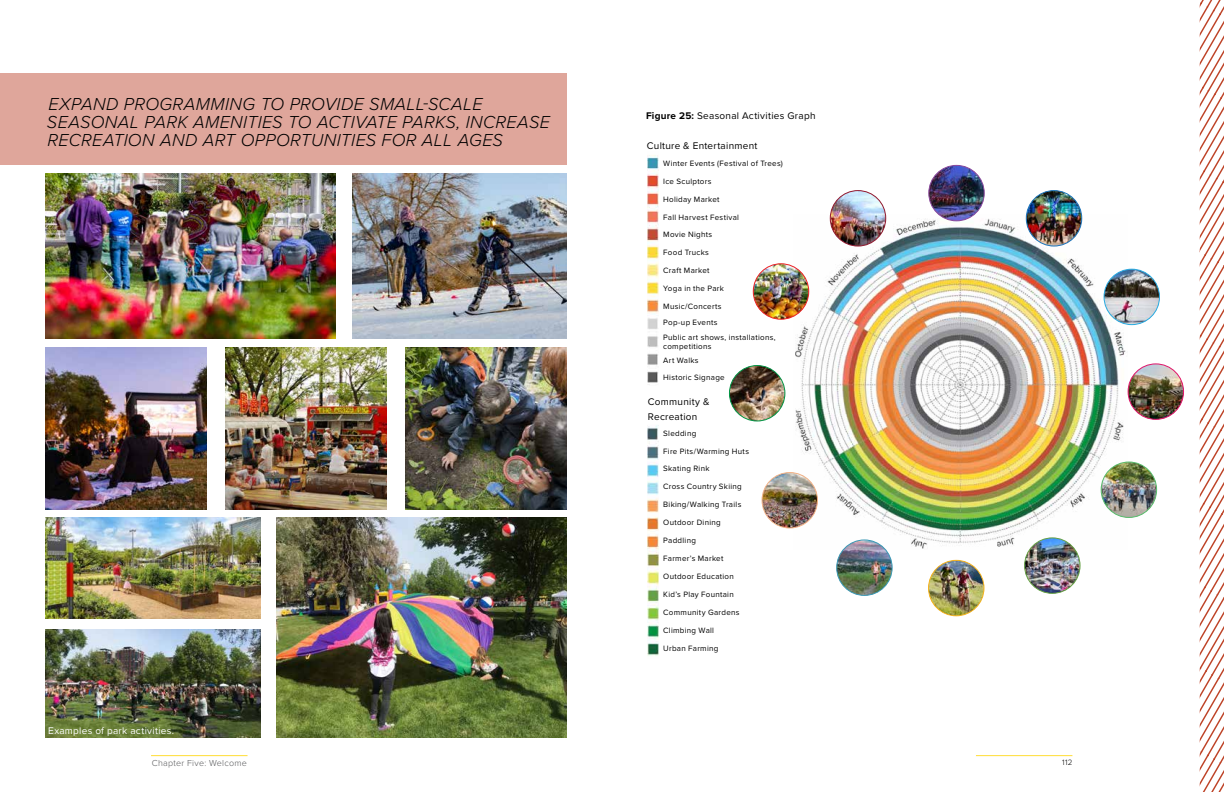
<style>
.page{position:relative;width:1224px;height:792px;background:#fff}
.page>*{position:absolute;margin:0;border:0;box-sizing:border-box;transform-origin:0 0}
.t1{font:italic 300 18px/18px "Proxima Nova";letter-spacing:.015em;color:#000}
.t2{font:10px/15px "Proxima Nova";letter-spacing:.025em;color:#000}
.t3{font:10px "Proxima Nova";letter-spacing:.03em;color:#fff}
.t4{font:300 9px "Proxima Nova";letter-spacing:.03em;color:#58595b}
.t5{font:8px/15.5px "Proxima Nova";letter-spacing:.035em;color:#000}
.t6{font:300 8px "Proxima Nova";color:#000}
.s1{font-weight:700}
</style>
<div class="page">
<hr style="left:151px;top:755px;width:97px;height:1px;background:#ffdd35">
<hr style="left:976px;top:755px;width:96px;height:1px;background:#ffdd35">
<img style="left:353px;top:174px;width:214px;height:164px">
<img style="left:405px;top:347px;width:162px;height:162px">
<img style="left:276px;top:518px;width:291px;height:220px">
<img style="left:45px;top:518px;width:216px;height:101px">
<img style="left:45px;top:630px;width:216px;height:108px">
<img style="left:45px;top:347px;width:162px;height:162px">
<img style="left:225px;top:347px;width:162px;height:162px">
<img style="left:45px;top:174px;width:291px;height:164px">
<img style="left:647px;top:425px;width:12px;height:231px">
<img style="left:647px;top:155px;width:12px;height:230px">
<svg style="left:1200px;top:0;width:24px;height:792px"></svg>
<div style="left:0;top:73px;width:567px;height:92px;background:#dfa69b"></div>
<img style="left:794px;top:214px;width:334px;height:335px">
<img style="left:929px;top:560px;width:55px;height:56px;border-radius:28px">
<div style="left:928px;top:560px;width:56px;height:56px;border:1px solid #f4b21b;border-radius:50%"></div>
<img style="left:1025px;top:538px;width:55px;height:55px;border-radius:28px">
<div style="left:1024px;top:537px;width:57px;height:57px;border:1px solid #65a143;border-radius:50%"></div>
<img style="left:837px;top:540px;width:55px;height:55px">
<div style="left:836px;top:539px;width:57px;height:57px;border:1px solid #3998b5;border-radius:50%"></div>
<img style="left:1101px;top:462px;width:56px;height:55px;border-radius:28px">
<div style="left:1101px;top:462px;width:56px;height:56px;border:1px solid #58bc6c;border-radius:50%"></div>
<img style="left:1128px;top:364px;width:56px;height:55px;border-radius:28px">
<div style="left:1128px;top:363px;width:56px;height:57px;border:1px solid #e0156a;border-radius:50%"></div>
<img style="left:1104px;top:269px;width:56px;height:56px;border-radius:28px">
<div style="left:1104px;top:269px;width:56px;height:56px;border:1px solid #28aae1;border-radius:50%"></div>
<img style="left:1026px;top:191px;width:56px;height:55px;border-radius:28px">
<div style="left:1026px;top:190px;width:56px;height:57px;border:1px solid #1c75bc;border-radius:50%"></div>
<img style="left:929px;top:165px;width:55px;height:56px;border-radius:28px">
<div style="left:928px;top:165px;width:57px;height:56px;border:1px solid #89479c;border-radius:50%"></div>
<img style="left:753px;top:264px;width:56px;height:55px;border-radius:28px">
<div style="left:753px;top:263px;width:56px;height:57px;border:1px solid #ed2124;border-radius:50%"></div>
<img style="left:729px;top:366px;width:56px;height:55px;border-radius:28px">
<div style="left:729px;top:365px;width:56px;height:56px;border:1px solid #009444;border-radius:50%"></div>
<img style="left:762px;top:473px;width:56px;height:55px;border-radius:28px">
<div style="left:762px;top:472px;width:56px;height:56px;border:1px solid #f2b287;border-radius:50%"></div>
<img style="left:830px;top:191px;width:56px;height:55px;border-radius:28px">
<div style="left:830px;top:190px;width:56px;height:57px;border:1px solid #92192f;border-radius:50%"></div>
<h1 class="t1" style="left:47px;top:94px;width:504px">EXPAND PROGRAMMING TO PROVIDE SMALL-SCALE<br>SEASONAL PARK AMENITIES TO ACTIVATE PARKS, INCREASE<br>RECREATION AND ART OPPORTUNITIES FOR ALL AGES</h1>
<p class="t3" style="left:48px;top:723px;width:127px">Examples of park activities.</p>
<p class="t2" style="left:646px;top:108px;width:171px"><span class="s1">Figure 25:</span> Seasonal Activities Graph</p>
<p class="t2" style="left:647px;top:138px;width:112px">Culture &amp; Entertainment</p>
<p class="t5" style="left:663px;top:155px;width:121px">Winter Events (Festival of Trees)</p>
<p class="t5" style="left:663px;top:173px;width:50px">Ice Sculptors</p>
<p class="t5" style="left:663px;top:191px;width:58px">Holiday Market</p>
<p class="t5" style="left:663px;top:209px;width:77px">Fall Harvest Festival</p>
<p class="t5" style="left:663px;top:227px;width:51px">Movie Nights</p>
<p class="t5" style="left:663px;top:244px;width:47px">Food Trucks</p>
<p class="t5" style="left:663px;top:262px;width:48px">Craft Market</p>
<p class="t5" style="left:663px;top:280px;width:62px">Yoga in the Park</p>
<p class="t5" style="left:663px;top:298px;width:114px">Music/Concerts<br>Pop-up Events<br>Public art shows, installations,</p>
<p class="t5" style="left:663px;top:339px;width:50px;line-height:14.3px">competitions<br>Art Walks</p>
<p class="t5" style="left:663px;top:369px;width:63px">Historic Signage</p>
<p class="t2" style="left:648px;top:394px;width:63px">Community &amp;<br>Recreation</p>
<p class="t5" style="left:663px;top:425px;width:35px">Sledding</p>
<p class="t5" style="left:663px;top:461px;width:48px">Skating Rink</p>
<p class="t5" style="left:663px;top:479px;width:80px">Cross Country Skiing</p>
<p class="t5" style="left:663px;top:443px;width:87px">Fire Pits/Warming Huts</p>
<p class="t5" style="left:663px;top:497px;width:80px">Biking/Walking Trails</p>
<p class="t5" style="left:663px;top:515px;width:59px">Outdoor Dining</p>
<p class="t5" style="left:663px;top:532px;width:34px">Paddling</p>
<p class="t5" style="left:663px;top:550px;width:62px">Farmer’s Market</p>
<p class="t5" style="left:663px;top:568px;width:72px">Outdoor Education</p>
<p class="t5" style="left:663px;top:586px;width:72px">Kid’s Play Fountain</p>
<p class="t5" style="left:663px;top:604px;width:78px">Community Gardens</p>
<p class="t5" style="left:663px;top:622px;width:52px">Climbing Wall</p>
<p class="t5" style="left:663px;top:640px;width:57px">Urban Farming</p>
<p class="t4" style="left:152px;top:756px;width:97px">Chapter Five: Welcome</p>
<p class="t6" style="left:1062px;top:757px;width:12px">112</p>
</div>
